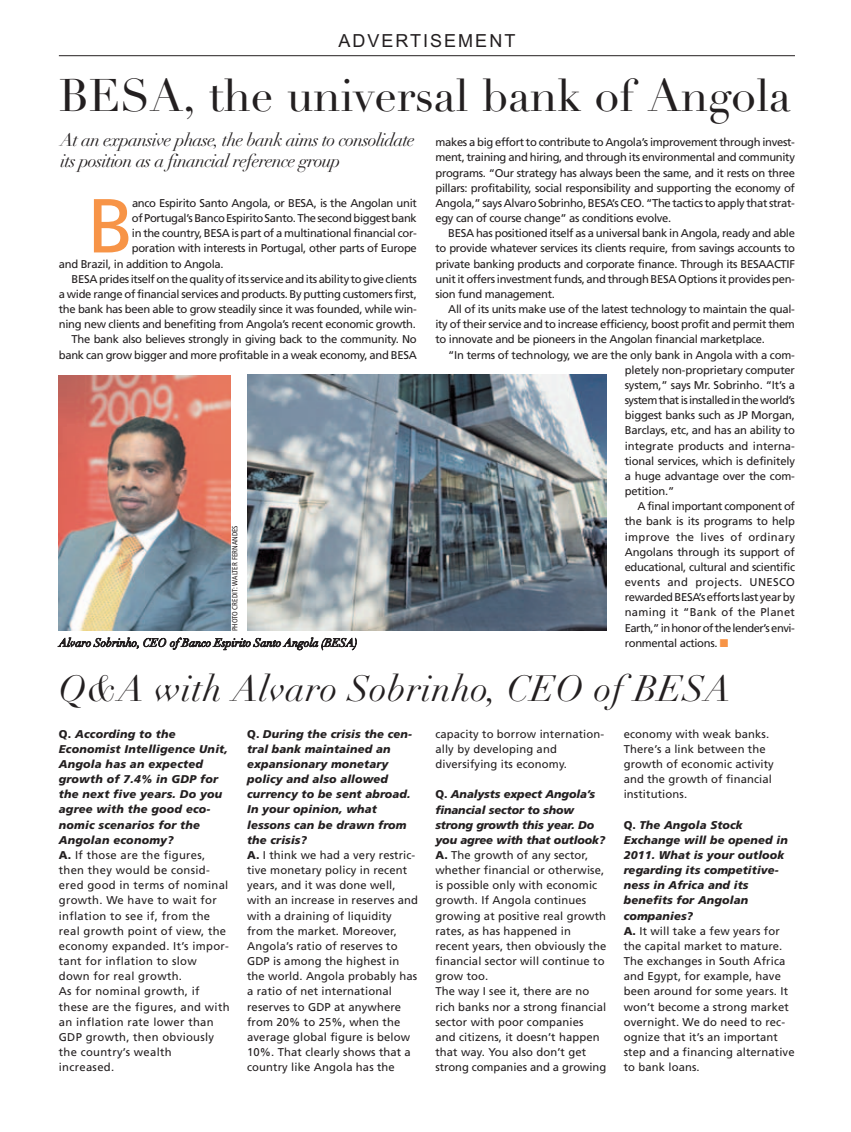
<style>
.page{position:relative;width:851px;height:1132px;background:#fff}
.page>*{position:absolute;margin:0;border:0;box-sizing:border-box;transform-origin:0 0}
.t1{font:76.35px "Frutiger";color:#f79447}
.t2{font:45px "Didot";letter-spacing:-.005em;color:#231f20}
.t3{font:italic 36px "Didot";letter-spacing:.01em;color:#231f20}
.t4{font:italic 18px/21px "Didot";letter-spacing:-.04em;color:#231f20}
.t5{font:18px "Arial MS";letter-spacing:.11em;color:#231f20}
.t6{font:11.25px/15.1px "Frutiger";letter-spacing:.01em;color:#231f20}
.t7{font:11.25px "Frutiger";letter-spacing:-.03em;color:#231f20}
.t8{font:11.25px/15.1px "Frutiger";letter-spacing:.03em;color:#231f20}
.t9{font:italic 11.25px "Didot";color:#231f20}
.t10{font:condensed 7.5px "Frutiger";color:#231f20}
.s1{color:#f79447}
.s2{font-weight:900}
.s3{font-weight:900;font-style:italic}
</style>
<div class="page">
<hr style="left:59px;top:55px;width:735px;height:1px;background:#231f20">
<img style="left:59px;top:375px;width:171px;height:255px">
<img style="left:247px;top:375px;width:359px;height:255px">
<h3 class="t5" style="left:338px;top:34px;width:178px">ADVERTISEMENT</h3>
<h2 class="t2" style="left:59px;top:78px;width:733px">BESA, the universal bank of Angola</h2>
<h3 class="t4" style="left:60px;top:131px;width:356px">At an expansive phase, the bank aims to consolidate its position as a financial reference group</h3>
<h1 class="t1" style="left:88px;top:195px;width:48px">B</h1>
<p class="t7" style="left:132px;top:198px;width:286px">anco Espirito Santo Angola, or BESA, is the Angolan unit</p>
<p class="t6" style="left:435px;top:136px;width:361px;text-align:justify">makes a big effort to contribute to Angola’s improvement through invest&shy;ment, training and hiring, and through its environmental and community programs. “Our strategy has always been the same, and it rests on three pillars: profitability, social responsibility and supporting the economy of Angola,” says Alvaro Sobrinho, BESA’s CEO. “The tactics to apply that strat&shy;egy can of course change” as conditions evolve.</p>
<p class="t6" style="left:435px;top:226px;width:361px;text-align:justify;text-indent:13px">BESA has positioned itself as a universal bank in Angola, ready and able to provide whatever services its clients require, from savings accounts to private banking products and corporate finance. Through its BESAACTIF unit it offers investment funds, and through BESA Options it provides pen&shy;sion fund management.</p>
<p class="t6" style="left:435px;top:302px;width:361px;text-align:justify;text-indent:13px">All of its units make use of the latest technology to maintain the qual&shy;ity of their service and to increase efficiency, boost profit and permit them to innovate and be pioneers in the Angolan financial marketplace.</p>
<p class="t6" style="left:624px;top:348px;width:172px;text-align:justify;text-indent:-176px">“In terms of technology, we are the only bank in Angola with a com&shy;pletely non-proprietary computer system,” says Mr. Sobrinho. “It’s a system that is installed in the world’s biggest banks such as JP Morgan, Barclays, etc, and has an ability to integrate products and interna&shy;tional services, which is definitely a huge advantage over the com&shy;petition.”</p>
<p class="t6" style="left:624px;top:499px;width:172px;text-align:justify;text-indent:13px">A final important component of the bank is its programs to help improve the lives of ordinary Angolans through its support of educational, cultural and scientific events and projects. UNESCO rewarded BESA’s efforts last year by naming it “Bank of the Planet Earth,” in honor of the lender’s envi-</p>
<p class="t7" style="left:132px;top:214px;width:286px">of Portugal’s Banco Espirito Santo. The second biggest bank</p>
<p class="t7" style="left:132px;top:229px;width:286px">in the country, BESA is part of a multinational financial cor-</p>
<p class="t7" style="left:132px;top:244px;width:286px">poration with interests in Portugal, other parts of Europe</p>
<p class="t7" style="left:59px;top:259px;width:166px">and Brazil, in addition to Angola.</p>
<p class="t7" style="left:72px;top:274px;width:346px">BESA prides itself on the quality of its service and its ability to give clients</p>
<p class="t7" style="left:59px;top:289px;width:359px">a wide range of financial services and products. By putting customers first,</p>
<p class="t7" style="left:59px;top:304px;width:359px">the bank has been able to grow steadily since it was founded, while win-</p>
<p class="t7" style="left:59px;top:320px;width:358px">ning new clients and benefiting from Angola’s recent economic growth.</p>
<p class="t7" style="left:72px;top:335px;width:346px">The bank also believes strongly in giving back to the community. No</p>
<p class="t7" style="left:59px;top:350px;width:359px">bank can grow bigger and more profitable in a weak economy, and BESA</p>
<p class="t10" style="left:232px;top:631px;width:107px;rotate:-90deg">PHOTO CREDIT: WALTER FERNANDES</p>
<p class="t9" style="left:59px;top:637px;width:300px">Alvaro Sobrinho, CEO of Banco Espirito Santo Angola (BESA)</p>
<p class="t7" style="left:624px;top:638px;width:105px">ronmental actions. <span class="s1">■</span></p>
<h3 class="t3" style="left:59px;top:673px;width:673px">Q&amp;A with Alvaro Sobrinho, CEO of BESA</h3>
<p class="t8" style="left:59px;top:726px;width:172px"><span class="s2">Q.</span> <span class="s3">According to the<br>Economist Intelligence Unit,<br>Angola has an expected growth of 7.4% in GDP for the next five years. Do you agree with the good eco&shy;nomic scenarios for the<br>Angolan economy?<br></span><span class="s2">A.</span> If those are the figures, then they would be consid&shy;ered good in terms of nominal growth. We have to wait for inflation to see if, from the real growth point of view, the economy expanded. It’s impor&shy;tant for inflation to slow down for real growth.<br>As for nominal growth, if these are the figures, and with an inflation rate lower than<br>GDP growth, then obviously the country’s wealth increased.</p>
<p class="t6" style="left:247px;top:726px;width:172px"><span class="s2">Q.</span> <span class="s3">During the crisis the cen&shy;tral bank maintained an expansionary monetary policy and also allowed currency to be sent abroad.<br>In your opinion, what lessons can be drawn from the crisis?<br></span><span class="s2">A.</span> I think we had a very restric&shy;tive monetary policy in recent years, and it was done well, with an increase in reserves and with a draining of liquidity from the market. Moreover,<br>Angola’s ratio of reserves to<br>GDP is among the highest in the world. Angola probably has a ratio of net international reserves to GDP at anywhere from 20% to 25%, when the average global figure is below<br>10%. That clearly shows that a country like Angola has the</p>
<p class="t6" style="left:435px;top:726px;width:170px">capacity to borrow internation&shy;ally by developing and diversifying its economy.</p>
<p class="t6" style="left:623px;top:726px;width:152px">economy with weak banks.<br>There’s a link between the growth of economic activity and the growth of financial institutions.</p>
<p class="t6" style="left:623px;top:817px;width:172px"><span class="s2">Q.</span> <span class="s3">The Angola Stock<br>Exchange will be opened in<br>2011. What is your outlook regarding its competitive&shy;ness in Africa and its benefits for Angolan companies?<br></span><span class="s2">A.</span> It will take a few years for the capital market to mature.<br>The exchanges in South Africa and Egypt, for example, have been around for some years. It won’t become a strong market overnight. We do need to rec&shy;ognize that it’s an important step and a financing alternative to bank loans.</p>
<p class="t6" style="left:435px;top:787px;width:172px"><span class="s2">Q.</span> <span class="s3">Analysts expect Angola’s financial sector to show strong growth this year. Do you agree with that outlook?<br></span><span class="s2">A.</span> The growth of any sector, whether financial or otherwise, is possible only with economic growth. If Angola continues growing at positive real growth rates, as has happened in recent years, then obviously the financial sector will continue to grow too.<br>The way I see it, there are no rich banks nor a strong financial sector with poor companies and citizens, it doesn’t happen that way. You also don’t get strong companies and a growing</p>
</div>
